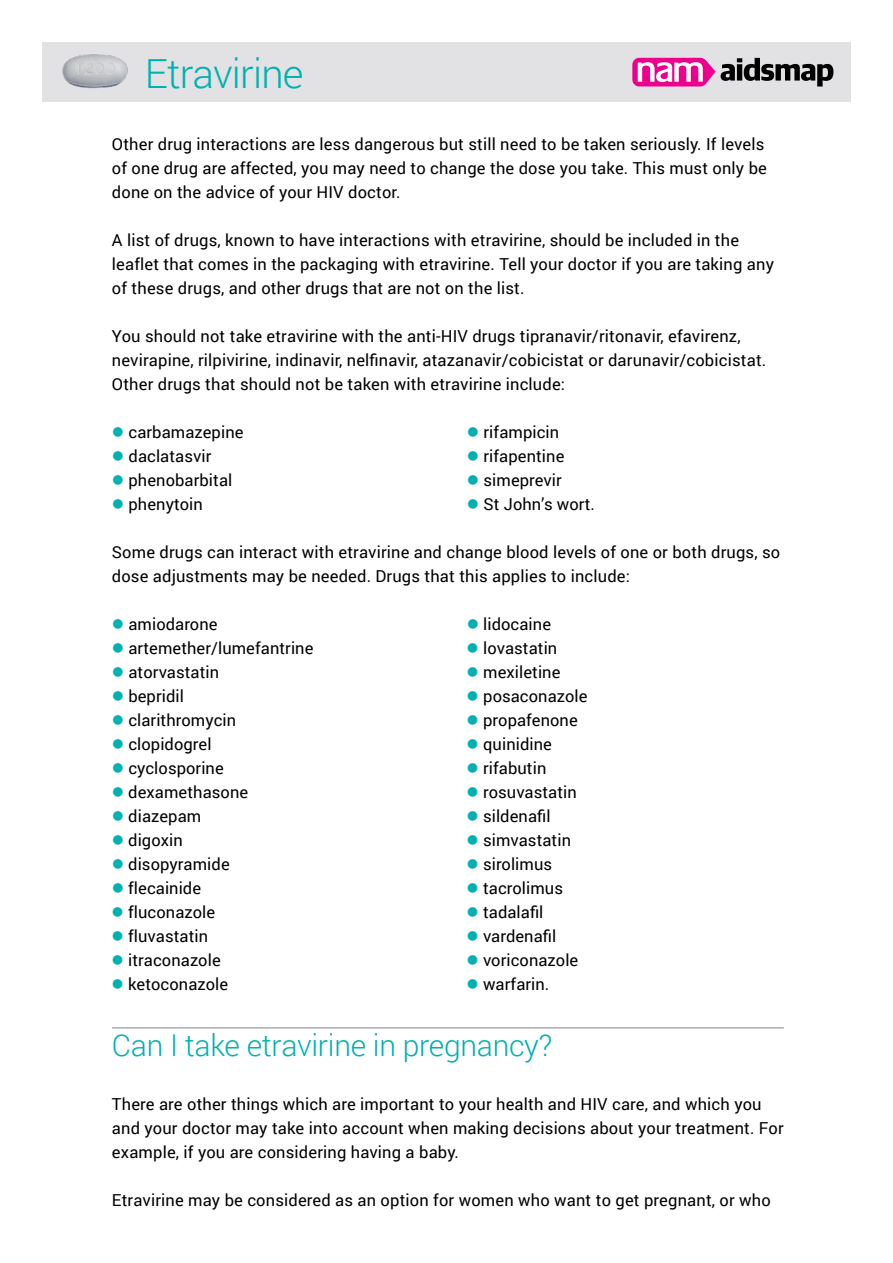
<style>
.page{position:relative;width:893px;height:1263px;background:#fff}
.page>*{position:absolute;margin:0;border:0;box-sizing:border-box;transform-origin:0 0}
.t1{font:300 40.2px "Roboto";letter-spacing:-.02em;color:#00b1b0}
.t2{font:300 30px "Roboto";letter-spacing:-.01em;color:#00b1b0}
.t3{font:16.5px/24px "Roboto";letter-spacing:.01em;color:#000}
</style>
<div class="page">
<hr style="left:112px;top:1028px;width:672px;height:1px;background:#808285">
<div style="left:42px;top:42px;width:809px;height:60px;background:#e2e1e4"></div>
<svg style="left:632px;top:58px;width:201px;height:29px"></svg>
<img style="left:62px;top:54px;width:66px;height:34px">
<h1 class="t1" style="left:145px;top:46px;width:160px">Etravirine</h1>
<p class="t3" style="left:112px;top:132px;width:656px">Other drug interactions are less dangerous but still need to be taken seriously. If levels of one drug are affected, you may need to change the dose you take. This must only be done on the advice of your HIV doctor.</p>
<p class="t3" style="left:112px;top:228px;width:663px">A list of drugs, known to have interactions with etravirine, should be included in the leaflet that comes in the packaging with etravirine. Tell your doctor if you are taking any of these drugs, and other drugs that are not on the list.</p>
<p class="t3" style="left:112px;top:324px;width:656px">You should not take etravirine with the anti-HIV drugs tipranavir/ritonavir, efavirenz, nevirapine, rilpivirine, indinavir, nelfinavir, atazanavir/cobicistat or darunavir/cobicistat.<br>Other drugs that should not be taken with etravirine include:</p>
<p class="t3" style="left:129px;top:420px;width:117px">carbamazepine daclatasvir phenobarbital phenytoin</p>
<p class="t3" style="left:483px;top:420px;width:113px">rifampicin rifapentine simeprevir<br>St John’s wort.</p>
<p class="t3" style="left:112px;top:540px;width:670px">Some drugs can interact with etravirine and change blood levels of one or both drugs, so dose adjustments may be needed. Drugs that this applies to include:</p>
<p class="t3" style="left:128px;top:612px;width:187px">amiodarone artemether/lumefantrine atorvastatin<br>bepridil<br>clarithromycin clopidogrel<br>cyclosporine dexamethasone diazepam<br>digoxin<br>disopyramide<br>flecainide<br>fluconazole<br>fluvastatin<br>itraconazole ketoconazole</p>
<p class="t3" style="left:483px;top:612px;width:106px">lidocaine lovastatin mexiletine posaconazole propafenone quinidine rifabutin rosuvastatin sildenafil simvastatin sirolimus tacrolimus tadalafil vardenafil voriconazole warfarin.</p>
<h2 class="t2" style="left:112px;top:1025px;width:442px">Can I take etravirine in pregnancy?</h2>
<p class="t3" style="left:112px;top:1092px;width:673px">There are other things which are important to your health and HIV care, and which you and your doctor may take into account when making decisions about your treatment. For example, if you are considering having a baby.</p>
<p class="t3" style="left:112px;top:1188px;width:660px">Etravirine may be considered as an option for women who want to get pregnant, or who</p>
</div>
